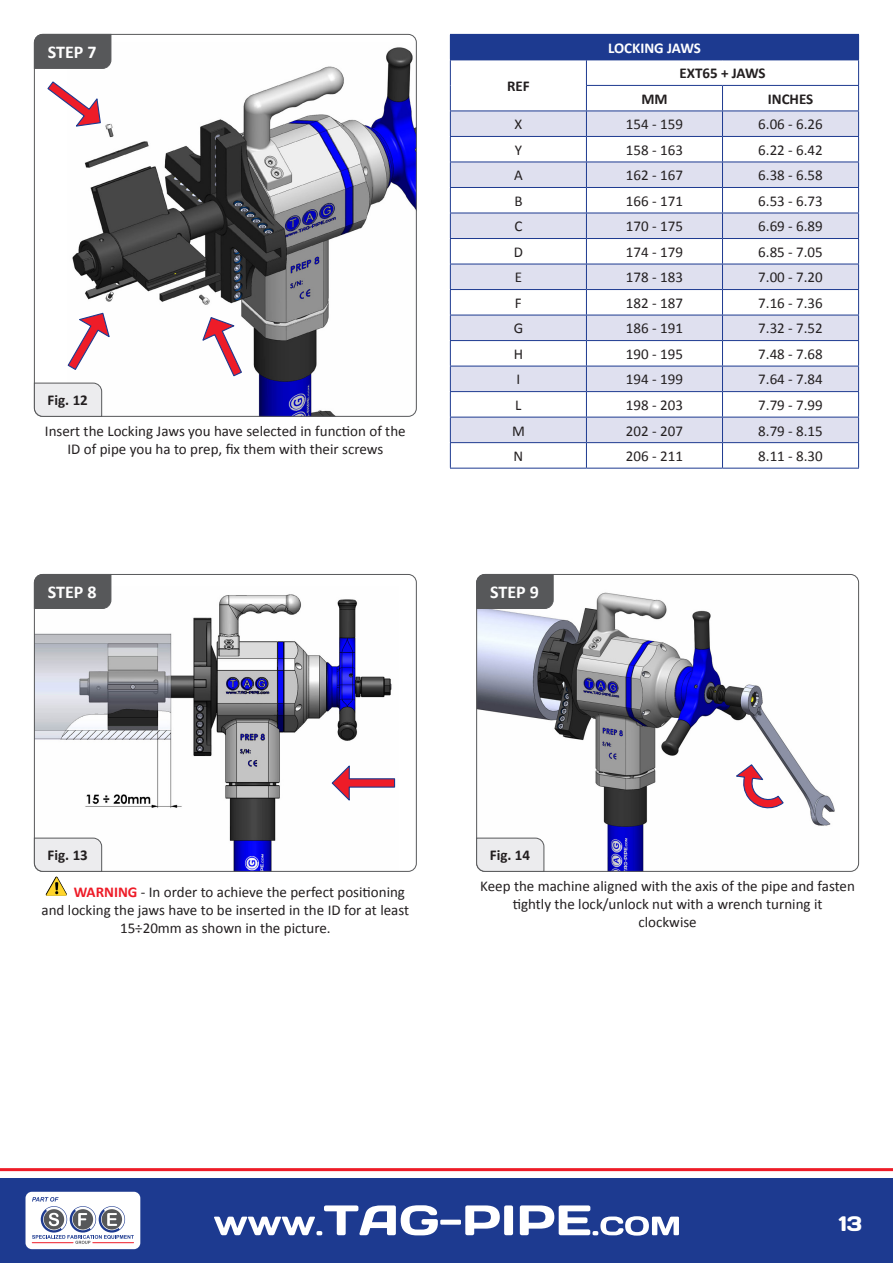
<style>
.page{position:relative;width:893px;height:1263px;background:#fff}
.page>*{position:absolute;margin:0;border:0;box-sizing:border-box;transform-origin:0 0}
.t1{font:21px "Days One";color:#fff}
.t2{font:700 18px "Calibri";color:#fff}
.t3{font:15px/18px "Calibri";color:#231f20;text-align:center}
.t4{font:700 15px "Calibri";color:#231f20}
.t5{font:700 15px "Calibri";color:#fff}
.s1{font-weight:700;color:#ee1c28}
</style>
<div class="page">
<div style="left:0;top:1178px;width:893px;height:85px;background:#1d3a90"></div>
<hr style="left:0;top:1168px;width:893px;height:3px;background:#ee1c28">
<svg style="left:214px;top:1205px;width:299px;height:30px"></svg>
<svg style="left:520px;top:1205px;width:159px;height:30px"></svg>
<div style="left:26px;top:1192px;width:114px;height:57px;background:#fff;border-radius:6px"></div>
<svg style="left:32px;top:1197px;width:102px;height:47px"></svg>
<img style="left:72px;top:47px;width:343px;height:368px">
<img style="left:36px;top:594px;width:356px;height:276px">
<img style="left:478px;top:592px;width:357px;height:278px">
<hr style="left:450px;top:34px;width:136px;height:1px;background:#1d3a90">
<hr style="left:586px;top:34px;width:136px;height:1px;background:#1d3a90">
<hr style="left:722px;top:34px;width:137px;height:1px;background:#1d3a90">
<svg style="left:450px;top:35px;width:409px;height:433px"></svg>
<hr style="left:450px;top:468px;width:136px;height:1px;background:#1d3a90">
<hr style="left:586px;top:468px;width:136px;height:1px;background:#1d3a90">
<hr style="left:722px;top:468px;width:137px;height:1px;background:#1d3a90">
<svg style="left:47px;top:80px;width:55px;height:48px"></svg>
<svg style="left:201px;top:316px;width:42px;height:61px"></svg>
<svg style="left:67px;top:312px;width:44px;height:59px"></svg>
<svg style="left:331px;top:763px;width:65px;height:40px"></svg>
<svg style="left:734px;top:763px;width:51px;height:48px"></svg>
<img style="left:47px;top:876px;width:9px;height:15px">
<svg style="left:34px;top:382px;width:68px;height:35px;background:#e0e0e2"></svg>
<svg style="left:34px;top:837px;width:68px;height:35px;background:#e0e0e2"></svg>
<svg style="left:476px;top:837px;width:69px;height:35px;background:#e0e0e2"></svg>
<div style="left:34px;top:34px;width:78px;height:35px;background:#57585a"></div>
<div style="left:34px;top:574px;width:78px;height:35px;background:#57585a"></div>
<div style="left:476px;top:574px;width:78px;height:35px;background:#57585a"></div>
<p class="t2" style="left:48px;top:41px;width:50px">STEP 7</p>
<p class="t4" style="left:48px;top:391px;width:42px">Fig. 12</p>
<p class="t3" style="left:45px;top:422px;width:362px">Insert the Locking Jaws you have selected in function of the<br>ID of pipe you ha to prep, fix them with their screws</p>
<p class="t5" style="left:608px;top:38px;width:94px">LOCKING JAWS</p>
<p class="t4" style="left:507px;top:76px;width:24px">REF</p>
<p class="t4" style="left:679px;top:64px;width:88px">EXT65 + JAWS</p>
<p class="t4" style="left:641px;top:89px;width:28px">MM</p>
<p class="t4" style="left:768px;top:89px;width:47px">INCHES</p>
<p class="t3" style="left:514px;top:115px;width:9px">X</p>
<p class="t3" style="left:626px;top:115px;width:58px">154 - 159</p>
<p class="t3" style="left:758px;top:115px;width:66px">6.06 - 6.26</p>
<p class="t3" style="left:515px;top:141px;width:9px">Y</p>
<p class="t3" style="left:626px;top:141px;width:58px">158 - 163</p>
<p class="t3" style="left:758px;top:141px;width:66px">6.22 - 6.42</p>
<p class="t3" style="left:514px;top:166px;width:10px">A</p>
<p class="t3" style="left:626px;top:166px;width:58px">162 - 167</p>
<p class="t3" style="left:758px;top:166px;width:66px">6.38 - 6.58</p>
<p class="t3" style="left:514px;top:192px;width:10px">B</p>
<p class="t3" style="left:626px;top:192px;width:58px">166 - 171</p>
<p class="t3" style="left:758px;top:192px;width:66px">6.53 - 6.73</p>
<p class="t3" style="left:514px;top:217px;width:9px">C</p>
<p class="t3" style="left:626px;top:217px;width:58px">170 - 175</p>
<p class="t3" style="left:758px;top:217px;width:66px">6.69 - 6.89</p>
<p class="t3" style="left:514px;top:243px;width:11px">D</p>
<p class="t3" style="left:626px;top:243px;width:58px">174 - 179</p>
<p class="t3" style="left:758px;top:243px;width:66px">6.85 - 7.05</p>
<p class="t3" style="left:515px;top:268px;width:9px">E</p>
<p class="t3" style="left:626px;top:268px;width:58px">178 - 183</p>
<p class="t3" style="left:758px;top:268px;width:66px">7.00 - 7.20</p>
<p class="t3" style="left:515px;top:294px;width:8px">F</p>
<p class="t3" style="left:626px;top:294px;width:58px">182 - 187</p>
<p class="t3" style="left:758px;top:294px;width:66px">7.16 - 7.36</p>
<p class="t3" style="left:514px;top:319px;width:11px">G</p>
<p class="t3" style="left:626px;top:319px;width:58px">186 - 191</p>
<p class="t3" style="left:758px;top:319px;width:66px">7.32 - 7.52</p>
<p class="t3" style="left:514px;top:345px;width:11px">H</p>
<p class="t3" style="left:626px;top:345px;width:58px">190 - 195</p>
<p class="t3" style="left:758px;top:345px;width:66px">7.48 - 7.68</p>
<p class="t3" style="left:516px;top:370px;width:5px">I</p>
<p class="t3" style="left:626px;top:370px;width:58px">194 - 199</p>
<p class="t3" style="left:758px;top:370px;width:66px">7.64 - 7.84</p>
<p class="t3" style="left:515px;top:396px;width:8px">L</p>
<p class="t3" style="left:626px;top:396px;width:58px">198 - 203</p>
<p class="t3" style="left:758px;top:396px;width:66px">7.79 - 7.99</p>
<p class="t3" style="left:512px;top:422px;width:14px">M</p>
<p class="t3" style="left:626px;top:422px;width:58px">202 - 207</p>
<p class="t3" style="left:758px;top:422px;width:66px">8.79 - 8.15</p>
<p class="t3" style="left:514px;top:447px;width:11px">N</p>
<p class="t3" style="left:626px;top:447px;width:58px">206 - 211</p>
<p class="t3" style="left:758px;top:447px;width:66px">8.11 - 8.30</p>
<p class="t2" style="left:48px;top:581px;width:50px">STEP 8</p>
<p class="t2" style="left:490px;top:581px;width:50px">STEP 9</p>
<p class="t4" style="left:48px;top:846px;width:42px">Fig. 13</p>
<p class="t4" style="left:490px;top:846px;width:42px">Fig. 14</p>
<p class="t3" style="left:74px;top:883px;width:333px"><span class="s1">WARNING</span> - In order to achieve the perfect positioning</p>
<p class="t3" style="left:42px;top:901px;width:369px">and locking the jaws have to be inserted in the ID for at least</p>
<p class="t3" style="left:120px;top:919px;width:212px">15÷20mm as shown in the picture.</p>
<p class="t3" style="left:480px;top:877px;width:376px">Keep the machine aligned with the axis of the pipe and fasten tightly the lock/unlock nut with a wrench turning it</p>
<p class="t3" style="left:638px;top:913px;width:60px">clockwise</p>
<h1 class="t1" style="left:839px;top:1210px;width:25px">13</h1>
</div>
